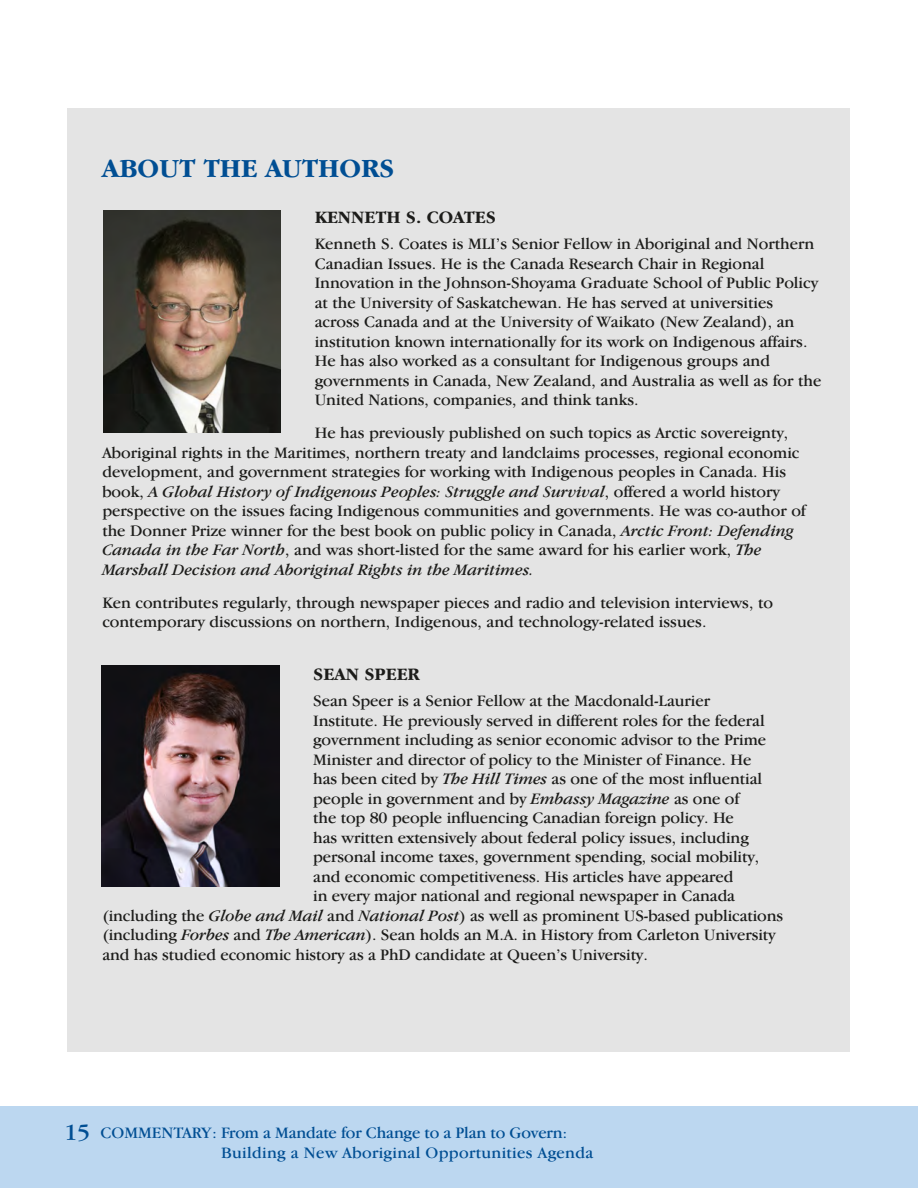
<style>
.page{position:relative;width:918px;height:1188px;background:#fff}
.page>*{position:absolute;margin:0;border:0;box-sizing:border-box;transform-origin:0 0}
.H-1{font:700 27px "Garamond IT Cby BT";color:#004e93}
.t1{font:24px "Garamond IT Cby BT";color:#004e93}
.S-1{font:700 18px "Garamond IT Cby BT";color:#1c1c1a}
.Body_garamond_11_13{font:16.5px/19.5px "Garamond IT Cby BT";color:#1c1c1a}
.t2{font:16.5px/19.5px "Garamond IT Cby BT";letter-spacing:.01em;color:#004e93}
.s1{font-style:italic}
</style>
<div class="page">
<div style="left:0;top:1106px;width:918px;height:82px;background:#bcd7f0"></div>
<div style="left:68px;top:108px;width:782px;height:944px;background:#e4e4e4"></div>
<img style="left:102px;top:665px;width:177px;height:222px">
<img style="left:103px;top:211px;width:178px;height:221px">
<p class="H-1" style="left:102px;top:153px;width:294px">ABOUT THE AUTHORS</p>
<p class="S-1" style="left:315px;top:207px;width:183px">KENNETH S. COATES</p>
<p class="Body_garamond_11_13" style="left:315px;top:234px;width:508px">Kenneth S. Coates is MLI’s Senior Fellow in Aboriginal and Northern Canadian Issues. He is the Canada Research Chair in Regional Innovation in the Johnson-Shoyama Graduate School of Public Policy at the University of Saskatchewan. He has served at universities across Canada and at the University of Waikato (New Zealand), an institution known internationally for its work on Indigenous affairs.<br>He has also worked as a consultant for Indigenous groups and governments in Canada, New Zealand, and Australia as well as for the United Nations, companies, and think tanks.</p>
<p class="Body_garamond_11_13" style="left:102px;top:423px;width:705px;text-indent:212px">He has previously published on such topics as Arctic sovereignty, Aboriginal rights in the Maritimes, northern treaty and landclaims processes, regional economic development, and government strategies for working with Indigenous peoples in Canada. His book, <span class="s1">A Global History of Indigenous Peoples: Struggle and Survival</span>, offered a world history perspective on the issues facing Indigenous communities and governments. He was co-author of the Donner Prize winner for the best book on public policy in Canada, <span class="s1">Arctic Front: Defending Canada in the Far North</span>, and was short-listed for the same award for his earlier work, <span class="s1">The Marshall Decision and Aboriginal Rights in the Maritimes.</span></p>
<p class="Body_garamond_11_13" style="left:102px;top:593px;width:672px">Ken contributes regularly, through newspaper pieces and radio and television interviews, to contemporary discussions on northern, Indigenous, and technology-related issues.</p>
<p class="S-1" style="left:313px;top:664px;width:108px">SEAN SPEER</p>
<p class="Body_garamond_11_13" style="left:313px;top:691px;width:398px">Sean Speer is a Senior Fellow at the Macdonald-Laurier</p>
<p class="Body_garamond_11_13" style="left:313px;top:710px;width:453px">Institute. He previously served in different roles for the federal</p>
<p class="Body_garamond_11_13" style="left:313px;top:730px;width:454px">government including as senior economic advisor to the Prime</p>
<p class="Body_garamond_11_13" style="left:313px;top:749px;width:440px">Minister and director of policy to the Minister of Finance. He</p>
<p class="Body_garamond_11_13" style="left:313px;top:769px;width:450px">has been cited by <span class="s1">The Hill Times</span> as one of the most influential</p>
<p class="Body_garamond_11_13" style="left:313px;top:788px;width:428px">people in government and by <span class="s1">Embassy Magazine</span> as one of</p>
<p class="Body_garamond_11_13" style="left:313px;top:808px;width:422px">the top 80 people influencing Canadian foreign policy. He</p>
<p class="Body_garamond_11_13" style="left:313px;top:827px;width:437px">has written extensively about federal policy issues, including</p>
<p class="Body_garamond_11_13" style="left:313px;top:847px;width:448px">personal income taxes, government spending, social mobility,</p>
<p class="Body_garamond_11_13" style="left:313px;top:866px;width:422px">and economic competitiveness. His articles have appeared</p>
<p class="Body_garamond_11_13" style="left:313px;top:886px;width:423px">in every major national and regional newspaper in Canada</p>
<p class="Body_garamond_11_13" style="left:102px;top:905px;width:682px">(including the <span class="s1">Globe and Mail</span> and <span class="s1">National Post</span>) as well as prominent US-based publications</p>
<p class="Body_garamond_11_13" style="left:102px;top:925px;width:675px">(including <span class="s1">Forbes</span> and <span class="s1">The American</span>). Sean holds an M.A. in History from Carleton University</p>
<p class="Body_garamond_11_13" style="left:102px;top:944px;width:547px">and has studied economic history as a PhD candidate at Queen’s University.</p>
<h2 class="t1" style="left:64px;top:1118px;width:28px">15</h2>
<p class="t2" style="left:221px;top:1123px;width:374px;text-indent:-121px">COMMENTARY: From a Mandate for Change to a Plan to Govern:<br>Building a New Aboriginal Opportunities Agenda</p>
</div>
